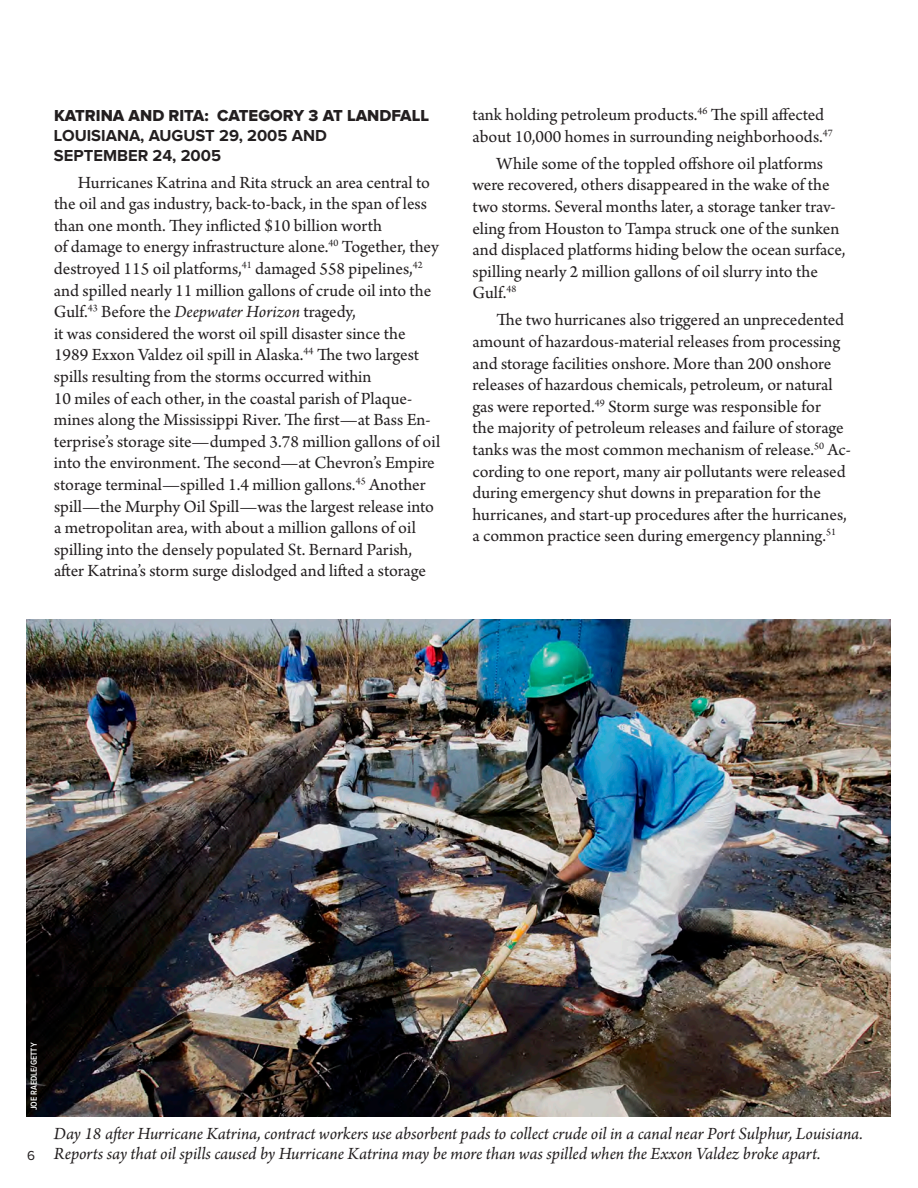
<style>
.page{position:relative;width:918px;height:1188px;background:#fff}
.page>*{position:absolute;margin:0;border:0;box-sizing:border-box;transform-origin:0 0}
.t1{font:18px/21.6px "Arno Pro";color:#231f20}
.t2{font:italic 18px/20.2px "Arno Pro";letter-spacing:-.005em;color:#231f20}
.t3{font:700 16.5px/19.8px "Proxima Nova";color:#231f20}
.t4{font:13.5px "Proxima Nova";color:#231f20}
.t5{font:600 9px "Proxima Nova Cond";color:#fff}
.s1{font-family:"Proxima Nova Extrabld";font-weight:400}
.s2{font-style:italic}
</style>
<div class="page">
<img style="left:27px;top:620px;width:864px;height:497px">
<p class="t3" style="left:54px;top:106px;width:377px"><span class="s1">KATRINA AND RITA: CATEGORY 3 AT LANDFALL<br></span>LOUISIANA, AUGUST 29, 2005 AND<br>SEPTEMBER 24, 2005</p>
<p class="t1" style="left:54px;top:172px;width:388px;text-indent:24px">Hurricanes Katrina and Rita struck an area central to the oil and gas industry, back-to-back, in the span of less than one month. They inflicted $10 billion worth<br>of damage to energy infrastructure alone.<sup>40</sup> Together, they destroyed 115 oil platforms,<sup>41</sup> damaged 558 pipelines,<sup>42 </sup>and spilled nearly 11 million gallons of crude oil into the Gulf.<sup>43</sup> Before the <span class="s2">Deepwater Horizon</span> tragedy,<br>it was considered the worst oil spill disaster since the 1989 Exxon Valdez oil spill in Alaska.<sup>44</sup> The two largest spills resulting from the storms occurred within<br>10 miles of each other, in the coastal parish of Plaque&shy;mines along the Mississippi River. The first—at Bass En&shy;terprise’s storage site—dumped 3.78 million gallons of oil into the environment. The second—at Chevron’s Empire storage terminal—spilled 1.4 million gallons.<sup>45</sup> Another spill—the Murphy Oil Spill—was the largest release into a metropolitan area, with about a million gallons of oil spilling into the densely populated St. Bernard Parish, after Katrina’s storm surge dislodged and lifted a storage</p>
<p class="t1" style="left:472px;top:105px;width:362px">tank holding petroleum products.<sup>46</sup> The spill affected about 10,000 homes in surrounding neighborhoods.<sup>47</sup></p>
<p class="t1" style="left:472px;top:154px;width:374px;text-indent:24px">While some of the toppled offshore oil platforms were recovered, others disappeared in the wake of the two storms. Several months later, a storage tanker trav&shy;eling from Houston to Tampa struck one of the sunken and displaced platforms hiding below the ocean surface, spilling nearly 2 million gallons of oil slurry into the Gulf.<sup>48</sup></p>
<p class="t1" style="left:472px;top:310px;width:380px;text-indent:24px">The two hurricanes also triggered an unprecedented amount of hazardous-material releases from processing and storage facilities onshore. More than 200 onshore releases of hazardous chemicals, petroleum, or natural gas were reported.<sup>49</sup> Storm surge was responsible for<br>the majority of petroleum releases and failure of storage tanks was the most common mechanism of release.<sup>50</sup> Ac&shy;cording to one report, many air pollutants were released during emergency shut downs in preparation for the hurricanes, and start-up procedures after the hurricanes, a common practice seen during emergency planning.<sup>51</sup></p>
<p class="t5" style="left:29px;top:1110px;width:69px;rotate:-90deg">JOE RAEDLE/GETTY</p>
<p class="t4" style="left:27px;top:1148px;width:9px">6</p>
<p class="t2" style="left:54px;top:1124px;width:810px">Day 18 after Hurricane Katrina, contract workers use absorbent pads to collect crude oil in a canal near Port Sulphur, Louisiana.<br>Reports say that oil spills caused by Hurricane Katrina may be more than was spilled when the Exxon Valdez broke apart.</p>
</div>
